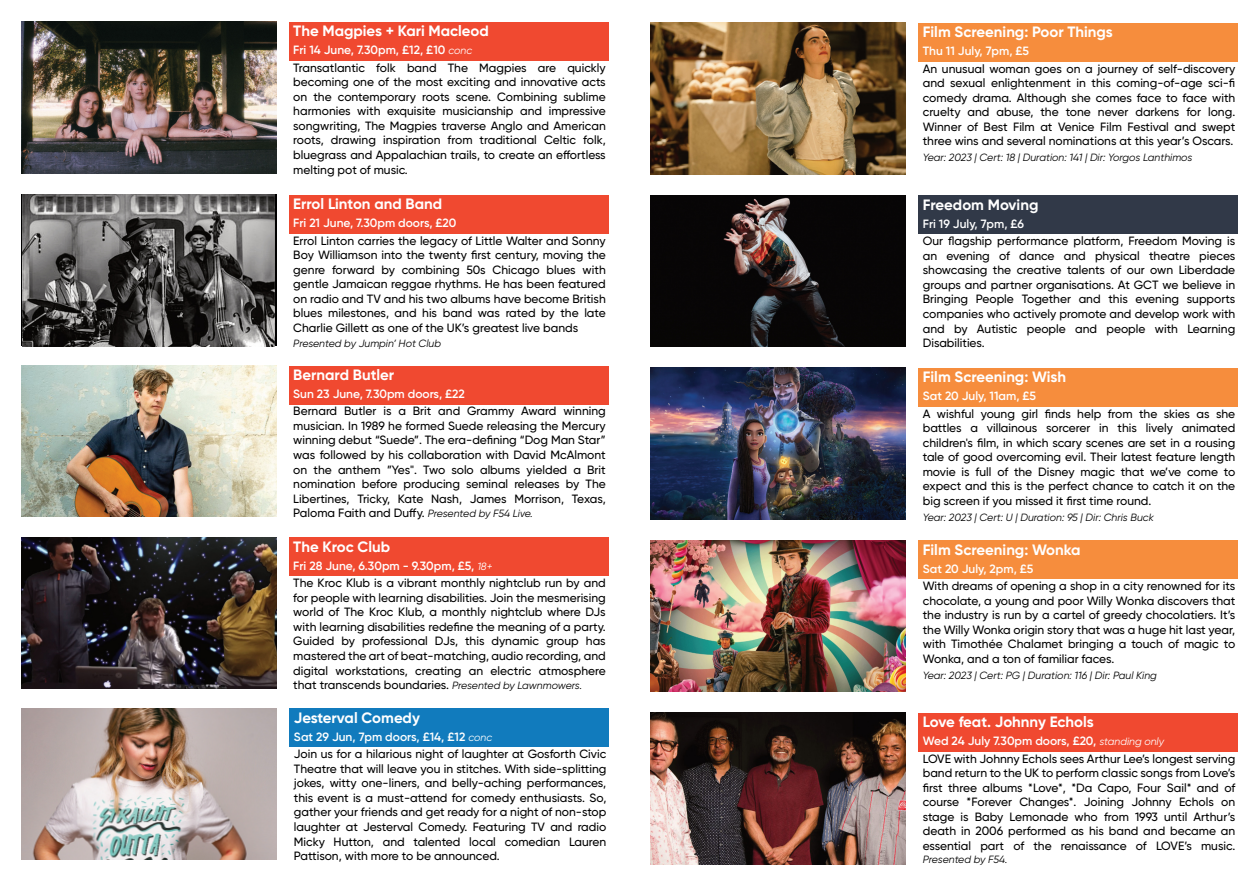
<style>
.page{position:relative;width:1259px;height:893px;background:#fff}
.page>*{position:absolute;margin:0;border:0;box-sizing:border-box;transform-origin:0 0}
.t1{font:700 15px "Gilroy";color:#fff}
.t2{font:500 12px/14.5px "Gilroy";color:#000;text-align:justify}
.t3{font:600 12px "Gilroy";color:#fff}
.t4{font:italic 10.5px "Gilroy";color:#000}
.s1{font-weight:600;color:#fff}
.s2{font-weight:400;font-style:italic;font-size:10.5px;color:#fff}
.s3{font-weight:400;font-style:italic;font-size:10.5px}
</style>
<div class="page">
<div style="left:289px;top:537px;width:319px;height:39px;background:#f04930"></div>
<img style="left:21px;top:537px;width:255px;height:152px">
<div style="left:289px;top:366px;width:319px;height:38px;background:#f04930"></div>
<img style="left:21px;top:366px;width:255px;height:151px">
<div style="left:918px;top:195px;width:319px;height:39px;background:#313948"></div>
<img style="left:651px;top:195px;width:255px;height:152px">
<div style="left:918px;top:23px;width:319px;height:39px;background:#f68d3d"></div>
<img style="left:651px;top:23px;width:255px;height:151px">
<div style="left:918px;top:368px;width:319px;height:39px;background:#f68d3d"></div>
<img style="left:651px;top:368px;width:255px;height:151px">
<div style="left:918px;top:540px;width:319px;height:39px;background:#f68d3d"></div>
<img style="left:651px;top:540px;width:255px;height:152px">
<div style="left:289px;top:195px;width:319px;height:39px;background:#f04930"></div>
<img style="left:23px;top:195px;width:252px;height:151px">
<div style="left:290px;top:708px;width:319px;height:39px;background:#117bbd"></div>
<img style="left:22px;top:708px;width:255px;height:152px">
<div style="left:289px;top:22px;width:319px;height:39px;background:#f04930"></div>
<img style="left:21px;top:22px;width:255px;height:151px">
<div style="left:918px;top:713px;width:319px;height:39px;background:#f04930"></div>
<img style="left:651px;top:713px;width:255px;height:151px">
<p class="t1" style="left:293px;top:25px;width:197px">The Magpies + Kari Macleod</p>
<p class="t2" style="left:293px;top:42px;width:314px;line-height:17.5px"><span class="s1">Fri 14 June, 7.30pm, £12, £10</span> <span class="s2">conc<br></span>Transatlantic folk band The Magpies are quickly</p>
<p class="t2" style="left:293px;top:76px;width:314px">becoming one of the most exciting and innovative acts on the contemporary roots scene. Combining sublime harmonies with exquisite musicianship and impressive songwriting, The Magpies traverse Anglo and American roots, drawing inspiration from traditional Celtic folk, bluegrass and Appalachian trails, to create an effortless melting pot of music.</p>
<p class="t1" style="left:293px;top:198px;width:150px">Errol Linton and Band</p>
<p class="t3" style="left:293px;top:218px;width:165px">Fri 21 June, 7.30pm doors, £20</p>
<p class="t2" style="left:293px;top:234px;width:314px">Errol Linton carries the legacy of Little Walter and Sonny Boy Williamson into the twenty first century, moving the genre forward by combining 50s Chicago blues with gentle Jamaican reggae rhythms. He has been featured on radio and TV and his two albums have become British blues milestones, and his band was rated by the late Charlie Gillett as one of the UK’s greatest live bands</p>
<p class="t4" style="left:293px;top:339px;width:149px">Presented by Jumpin’ Hot Club</p>
<p class="t1" style="left:293px;top:368px;width:102px">Bernard Butler</p>
<p class="t3" style="left:293px;top:388px;width:173px">Sun 23 June, 7.30pm doors, £22</p>
<p class="t2" style="left:293px;top:405px;width:314px">Bernard Butler is a Brit and Grammy Award winning musician. In 1989 he formed Suede releasing the Mercury winning debut “Suede”. The era-defining “Dog Man Star” was followed by his collaboration with David McAlmont on the anthem ”Yes". Two solo albums yielded a Brit nomination before producing seminal releases by The Libertines, Tricky, Kate Nash, James Morrison, Texas, Paloma Faith and Duffy. <span class="s3">Presented by F54 Live.</span></p>
<p class="t1" style="left:293px;top:540px;width:98px">The Kroc Club</p>
<p class="t2" style="left:293px;top:558px;width:314px;line-height:17.5px"><span class="s1">Fri 28 June, 6.30pm - 9.30pm, £5,</span> <span class="s2">18+<br></span>The Kroc Klub is a vibrant monthly nightclub run by and</p>
<p class="t2" style="left:293px;top:591px;width:314px">for people with learning disabilities. Join the mesmerising world of The Kroc Klub, a monthly nightclub where DJs with learning disabilities redefine the meaning of a party.<br>Guided by professional DJs, this dynamic group has mastered the art of beat-matching, audio recording, and digital workstations, creating an electric atmosphere that transcends boundaries. <span class="s3">Presented by Lawnmowers.</span></p>
<p class="t1" style="left:294px;top:711px;width:128px">Jesterval Comedy</p>
<p class="t2" style="left:294px;top:728px;width:314px;line-height:17.5px"><span class="s1">Sat 29 Jun, 7pm doors, £14, £12</span> <span class="s2">conc<br></span>Join us for a hilarious night of laughter at Gosforth Civic</p>
<p class="t2" style="left:294px;top:762px;width:314px">Theatre that will leave you in stitches. With side-splitting jokes, witty one-liners, and belly-aching performances, this event is a must-attend for comedy enthusiasts. So, gather your friends and get ready for a night of non-stop laughter at Jesterval Comedy. Featuring TV and radio Micky Hutton, and talented local comedian Lauren Pattison, with more to be announced.</p>
<p class="t1" style="left:922px;top:26px;width:192px">Film Screening: Poor Things</p>
<p class="t3" style="left:922px;top:46px;width:108px">Thu 11 July, 7pm, £5</p>
<p class="t2" style="left:922px;top:62px;width:314px">An unusual woman goes on a journey of self-discovery and sexual enlightenment in this coming-of-age sci-fi comedy drama. Although she comes face to face with cruelty and abuse, the tone never darkens for long.<br>Winner of Best Film at Venice Film Festival and swept three wins and several nominations at this year’s Oscars.</p>
<p class="t4" style="left:922px;top:153px;width:271px">Year: 2023 | Cert: 18 | Duration: 141 | Dir: Yorgos Lanthimos</p>
<p class="t1" style="left:922px;top:198px;width:117px">Freedom Moving</p>
<p class="t3" style="left:922px;top:218px;width:103px">Fri 19 July, 7pm, £6</p>
<p class="t2" style="left:922px;top:235px;width:314px">Our flagship performance platform, Freedom Moving is an evening of dance and physical theatre pieces showcasing the creative talents of our own Liberdade groups and partner organisations. At GCT we believe in Bringing People Together and this evening supports companies who actively promote and develop work with and by Autistic people and people with Learning Disabilities.</p>
<p class="t1" style="left:922px;top:371px;width:145px">Film Screening: Wish</p>
<p class="t3" style="left:922px;top:391px;width:115px">Sat 20 July, 11am, £5</p>
<p class="t2" style="left:922px;top:407px;width:314px">A wishful young girl finds help from the skies as she battles a villainous sorcerer in this lively animated children's film, in which scary scenes are set in a rousing tale of good overcoming evil. Their latest feature length movie is full of the Disney magic that we’ve come to expect and this is the perfect chance to catch it on the big screen if you missed it first time round.</p>
<p class="t4" style="left:922px;top:512px;width:233px">Year: 2023 | Cert: U | Duration: 95 | Dir: Chris Buck</p>
<p class="t1" style="left:922px;top:543px;width:159px">Film Screening: Wonka</p>
<p class="t3" style="left:922px;top:563px;width:112px">Sat 20 July, 2pm, £5</p>
<p class="t2" style="left:922px;top:580px;width:314px">With dreams of opening a shop in a city renowned for its chocolate, a young and poor Willy Wonka discovers that the industry is run by a cartel of greedy chocolatiers. It’s the Willy Wonka origin story that was a huge hit last year, with Timothée Chalamet bringing a touch of magic to Wonka, and a ton of familiar faces.</p>
<p class="t4" style="left:922px;top:670px;width:236px">Year: 2023 | Cert: PG | Duration: 116 | Dir: Paul King</p>
<p class="t1" style="left:922px;top:716px;width:172px">Love feat. Johnny Echols</p>
<p class="t2" style="left:922px;top:733px;width:314px;line-height:17.5px"><span class="s1">Wed 24 July 7.30pm doors, £20,</span> <span class="s2">standing only<br></span>LOVE with Johnny Echols sees Arthur Lee’s longest serving</p>
<p class="t2" style="left:922px;top:767px;width:314px">band return to the UK to perform classic songs from Love’s first three albums *Love*, *Da Capo, Four Sail* and of course *Forever Changes*. Joining Johnny Echols on stage is Baby Lemonade who from 1993 until Arthur’s death in 2006 performed as his band and became an essential part of the renaissance of LOVE’s music.</p>
<p class="t4" style="left:922px;top:854px;width:86px">Presented by F54.</p>
</div>
